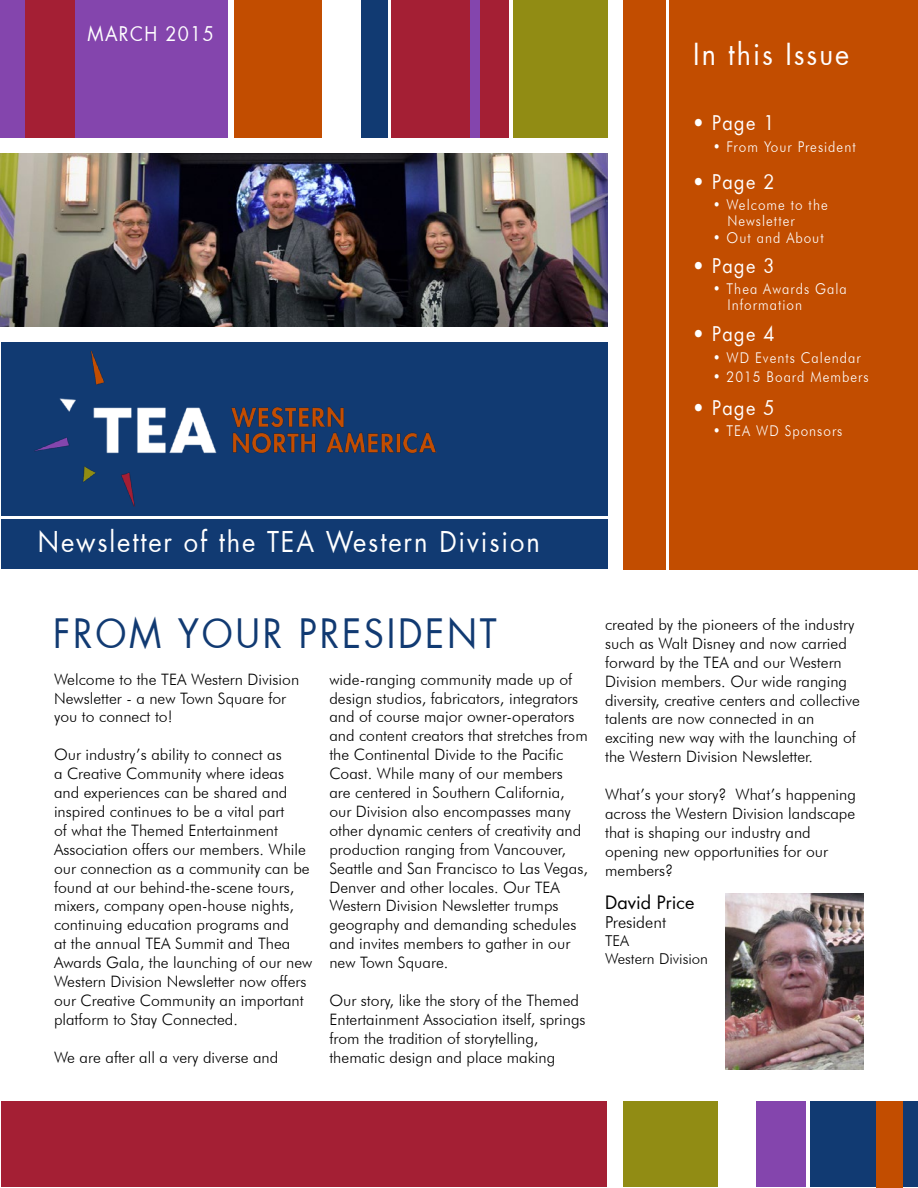
<style>
.page{position:relative;width:918px;height:1188px;background:#fff}
.page>*{position:absolute;margin:0;border:0;box-sizing:border-box;transform-origin:0 0}
.t1{font:39.6px "Futura";letter-spacing:.075em;color:#113a72;scale:.91 1}
.t2{font:29.7px "Futura";letter-spacing:.075em;color:#fff;scale:.91 1}
.t3{font:28.05px "Futura";letter-spacing:.075em;color:#fff;scale:.91 1}
.t4{font:19.8px "Futura";letter-spacing:.075em;color:#fff;scale:.91 1}
.t5{font:18px "Futura";color:#000}
.t6{font:300 16.5px "Futura BT";color:#000}
.t7{font:300 15.75px/18.9px "Futura BT";color:#000}
.t8{font:300 15px/18px "Futura BT";color:#000}
.t9{font:300 14.85px/16.2px "Futura BT";letter-spacing:.075em;color:#fff;scale:.91 1}
</style>
<div class="page">
<div style="left:669px;top:1px;width:248px;height:569px;background:#c24d00"></div>
<div style="left:623px;top:1px;width:43px;height:569px;background:#c24d00"></div>
<div style="left:1px;top:1px;width:227px;height:137px;background:#8445ad"></div>
<div style="left:756px;top:1102px;width:50px;height:85px;background:#8445ad"></div>
<div style="left:513px;top:1px;width:95px;height:137px;background:#918c14"></div>
<div style="left:623px;top:1102px;width:95px;height:85px;background:#918c14"></div>
<div style="left:391px;top:1px;width:117px;height:137px;background:#a41f34"></div>
<div style="left:26px;top:1px;width:49px;height:137px;background:#a41f34"></div>
<div style="left:470px;top:1px;width:10px;height:137px;background:#8445ad"></div>
<div style="left:362px;top:1px;width:26px;height:137px;background:#113a72"></div>
<div style="left:810px;top:1102px;width:107px;height:85px;background:#113a72"></div>
<div style="left:234px;top:1px;width:87px;height:137px;background:#c24d00"></div>
<div style="left:876px;top:1102px;width:27px;height:86px;background:#c24d00"></div>
<div style="left:1px;top:520px;width:607px;height:49px;background:#113a72"></div>
<div style="left:1px;top:342px;width:607px;height:174px;background:#113a72"></div>
<img style="left:0;top:153px;width:608px;height:174px">
<img style="left:35px;top:351px;width:402px;height:156px">
<div style="left:1px;top:1102px;width:606px;height:85px;background:#a41f34"></div>
<img style="left:725px;top:894px;width:139px;height:175px">
<p class="t4" style="left:88px;top:20px;width:140px">MARCH 2015</p>
<h2 class="t2" style="left:693px;top:34px;width:173px">In this Issue</h2>
<p class="t4" style="left:693px;top:109px;width:91px">• Page 1</p>
<p class="t9" style="left:713px;top:138px;width:159px">• From Your President</p>
<p class="t4" style="left:693px;top:168px;width:91px">• Page 2</p>
<p class="t9" style="left:727px;top:197px;width:112px;text-indent:-15px">• Welcome to the<br>Newsletter</p>
<p class="t9" style="left:713px;top:229px;width:124px">• Out and About</p>
<p class="t4" style="left:693px;top:253px;width:91px">• Page 3</p>
<p class="t9" style="left:727px;top:281px;width:133px;text-indent:-15px">• Thea Awards Gala<br>Information</p>
<p class="t4" style="left:693px;top:320px;width:91px">• Page 4</p>
<p class="t9" style="left:713px;top:349px;width:164px">• WD Events Calendar</p>
<p class="t9" style="left:713px;top:369px;width:173px">• 2015 Board Members</p>
<p class="t4" style="left:693px;top:394px;width:91px">• Page 5</p>
<p class="t9" style="left:713px;top:423px;width:144px">• TEA WD Sponsors</p>
<h3 class="t3" style="left:38px;top:522px;width:553px">Newsletter of the TEA Western Division</h3>
<h1 class="t1" style="left:53px;top:606px;width:489px">FROM YOUR PRESIDENT</h1>
<p class="t7" style="left:54px;top:670px;width:247px">Welcome to the TEA Western Division<br>Newsletter - a new Town Square for you to connect to!</p>
<p class="t7" style="left:54px;top:745px;width:260px">Our industry’s ability to connect as<br>a Creative Community where ideas and experiences can be shared and inspired continues to be a vital part<br>of what the Themed Entertainment Association offers our members. While our connection as a community can be found at our behind-the-scene tours, mixers, company open-house nights, continuing education programs and<br>at the annual TEA Summit and Thea Awards Gala, the launching of our new Western Division Newsletter now offers our Creative Community an important platform to Stay Connected.</p>
<p class="t7" style="left:54px;top:1048px;width:226px">We are after all a very diverse and</p>
<p class="t7" style="left:329px;top:670px;width:260px">wide-ranging community made up of design studios, fabricators, integrators and of course major owner-operators and content creators that stretches from the Continental Divide to the Pacific Coast. While many of our members are centered in Southern California, our Division also encompasses many other dynamic centers of creativity and production ranging from Vancouver, Seattle and San Francisco to Las Vegas, Denver and other locales. Our TEA Western Division Newsletter trumps geography and demanding schedules and invites members to gather in our new Town Square.</p>
<p class="t7" style="left:329px;top:991px;width:258px">Our story, like the story of the Themed Entertainment Association itself, springs from the tradition of storytelling, thematic design and place making</p>
<p class="t7" style="left:605px;top:615px;width:256px">created by the pioneers of the industry such as Walt Disney and now carried forward by the TEA and our Western Division members. Our wide ranging diversity, creative centers and collective talents are now connected in an exciting new way with the launching of the Western Division Newsletter.</p>
<p class="t7" style="left:605px;top:785px;width:252px">What’s your story? What’s happening across the Western Division landscape that is shaping our industry and opening new opportunities for our members?</p>
<p class="t5" style="left:605px;top:890px;width:91px">David Price</p>
<p class="t6" style="left:605px;top:913px;width:62px">President</p>
<p class="t8" style="left:605px;top:932px;width:104px">TEA<br>Western Division</p>
</div>
